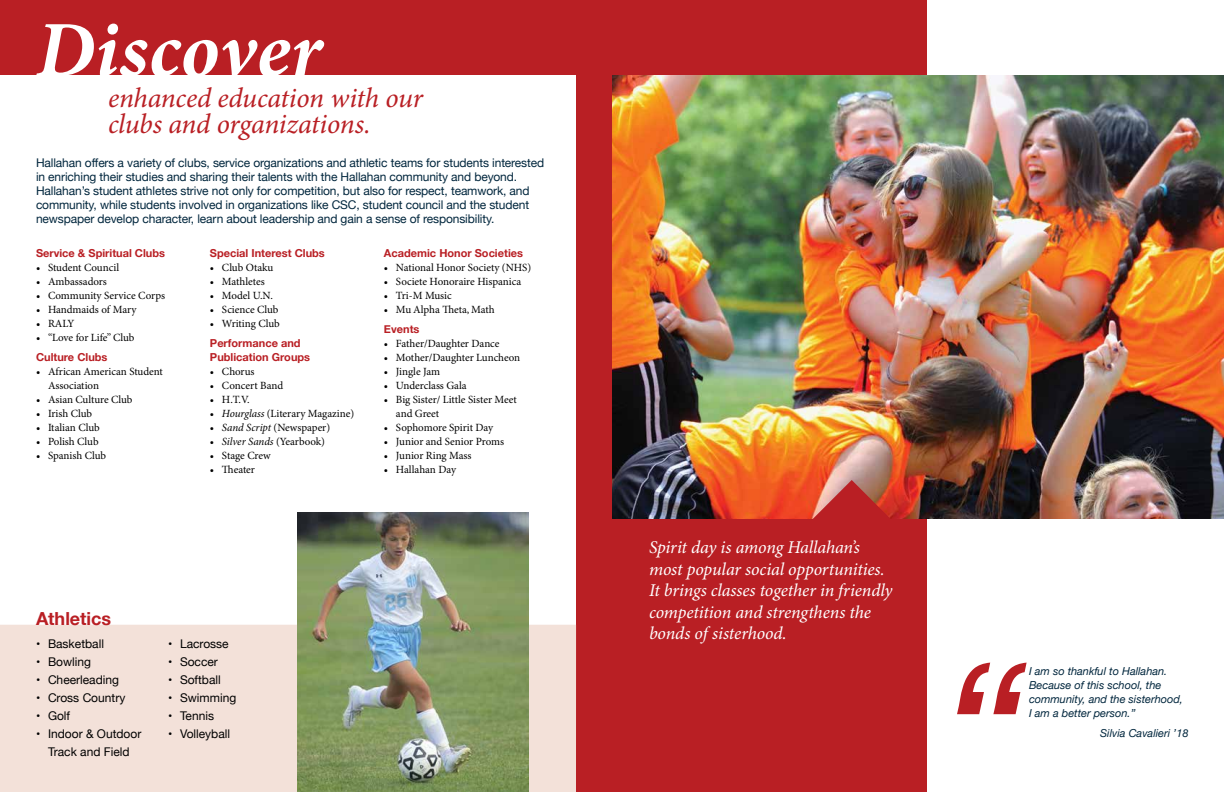
<style>
.page{position:relative;width:1224px;height:792px;background:#fff}
.page>*{position:absolute;margin:0;border:0;box-sizing:border-box;transform-origin:0 0}
.t1{font:italic 700 80px "Minion Pro";letter-spacing:.005em;color:#fff}
.t2{font:italic 28px/26px "Minion Pro";letter-spacing:-.01em;color:#b91f24}
.t3{font:italic 18px/21.6px "Minion Pro";letter-spacing:-.01em;color:#fff}
.t4{font:700 18px "Helvetica Neue";color:#b91f24}
.t5{font:12px/14px "Helvetica Neue";letter-spacing:-.01em;color:#00263d}
.t6{font:12px/18px "Helvetica Neue";color:#000;text-align:center}
.t7{font:11px/14px "Minion Pro";letter-spacing:-.005em;color:#000}
.t8{font:700 11px/14px "Helvetica Neue";color:#b91f24}
.t9{font:italic 11px/14px "Helvetica Neue";color:#00263d}
.s1{font-style:italic}
</style>
<div class="page">
<div style="left:0;top:0;width:927px;height:792px;background:#b91f24"></div>
<div style="left:0;top:75px;width:576px;height:717px;background:#fff"></div>
<img style="left:612px;top:75px;width:612px;height:444px">
<svg style="left:797px;top:480px;width:112px;height:39px"></svg>
<div style="left:0;top:625px;width:576px;height:167px;background:#f3e1d9"></div>
<img style="left:297px;top:512px;width:232px;height:280px">
<svg style="left:957px;top:663px;width:70px;height:51px"></svg>
<h1 class="t1" style="left:36px;top:3px;width:287px">Discover</h1>
<h2 class="t2" style="left:108px;top:87px;width:317px">enhanced education with our clubs and organizations.</h2>
<p class="t5" style="left:36px;top:157px;width:510px">Hallahan offers a variety of clubs, service organizations and athletic teams for students interested in enriching their studies and sharing their talents with the Hallahan community and beyond.<br>Hallahan’s student athletes strive not only for competition, but also for respect, teamwork, and community, while students involved in organizations like CSC, student council and the student newspaper develop character, learn about leadership and gain a sense of responsibility.</p>
<p class="t8" style="left:36px;top:246px;width:131px">Service &amp; Spiritual Clubs</p>
<p class="t7" style="left:36px;top:261px;width:85px">• Student Council</p>
<p class="t7" style="left:36px;top:275px;width:72px">• Ambassadors</p>
<p class="t7" style="left:36px;top:289px;width:131px">• Community Service Corps</p>
<p class="t7" style="left:36px;top:303px;width:102px">• Handmaids of Mary</p>
<p class="t7" style="left:36px;top:317px;width:40px">• RALY</p>
<p class="t7" style="left:36px;top:331px;width:100px">• “Love for Life” Club</p>
<p class="t8" style="left:36px;top:350px;width:73px">Culture Clubs</p>
<p class="t7" style="left:48px;top:365px;width:116px;text-indent:-12px">• African American Student<br>Association</p>
<p class="t7" style="left:36px;top:393px;width:98px">• Asian Culture Club</p>
<p class="t7" style="left:36px;top:407px;width:58px">• Irish Club</p>
<p class="t7" style="left:36px;top:421px;width:65px">• Italian Club</p>
<p class="t7" style="left:36px;top:435px;width:64px">• Polish Club</p>
<p class="t7" style="left:36px;top:449px;width:72px">• Spanish Club</p>
<p class="t8" style="left:210px;top:246px;width:116px">Special Interest Clubs</p>
<p class="t7" style="left:210px;top:261px;width:65px">• Club Otaku</p>
<p class="t7" style="left:210px;top:275px;width:56px">• Mathletes</p>
<p class="t7" style="left:210px;top:289px;width:65px">• Model U.N.</p>
<p class="t7" style="left:210px;top:303px;width:70px">• Science Club</p>
<p class="t7" style="left:210px;top:317px;width:71px">• Writing Club</p>
<p class="t8" style="left:210px;top:336px;width:102px">Performance and<br>Publication Groups</p>
<p class="t7" style="left:210px;top:365px;width:46px">• Chorus</p>
<p class="t7" style="left:210px;top:379px;width:75px">• Concert Band</p>
<p class="t7" style="left:210px;top:393px;width:41px">• H.T.V.</p>
<p class="t7" style="left:210px;top:407px;width:146px">• <span class="s1">Hourglass</span> (Literary Magazine)</p>
<p class="t7" style="left:210px;top:421px;width:122px">• <span class="s1">Sand Script</span> (Newspaper)</p>
<p class="t7" style="left:210px;top:435px;width:117px">• <span class="s1">Silver Sands</span> (Yearbook)</p>
<p class="t7" style="left:210px;top:449px;width:62px">• Stage Crew</p>
<p class="t7" style="left:210px;top:463px;width:47px">• Theater</p>
<p class="t8" style="left:384px;top:246px;width:141px">Academic Honor Societies</p>
<p class="t7" style="left:384px;top:261px;width:149px">• National Honor Society (NHS)</p>
<p class="t7" style="left:384px;top:275px;width:139px">• Societe Honoraire Hispanica</p>
<p class="t7" style="left:384px;top:289px;width:69px">• Tri-M Music</p>
<p class="t7" style="left:384px;top:303px;width:112px">• Mu Alpha Theta, Math</p>
<p class="t8" style="left:384px;top:322px;width:37px">Events</p>
<p class="t7" style="left:384px;top:337px;width:117px">• Father/Daughter Dance</p>
<p class="t7" style="left:384px;top:351px;width:138px">• Mother/Daughter Luncheon</p>
<p class="t7" style="left:384px;top:365px;width:58px">• Jingle Jam</p>
<p class="t7" style="left:384px;top:379px;width:84px">• Underclass Gala</p>
<p class="t7" style="left:396px;top:393px;width:122px;text-indent:-12px">• Big Sister/ Little Sister Meet and Greet</p>
<p class="t7" style="left:384px;top:421px;width:111px">• Sophomore Spirit Day</p>
<p class="t7" style="left:384px;top:435px;width:122px">• Junior and Senior Proms</p>
<p class="t7" style="left:384px;top:449px;width:89px">• Junior Ring Mass</p>
<p class="t7" style="left:384px;top:463px;width:74px">• Hallahan Day</p>
<h3 class="t4" style="left:36px;top:604px;width:77px">Athletics</h3>
<p class="t6" style="left:36px;top:636px;width:70px">• Basketball</p>
<p class="t6" style="left:36px;top:654px;width:57px">• Bowling</p>
<p class="t6" style="left:36px;top:672px;width:85px">• Cheerleading</p>
<p class="t6" style="left:36px;top:690px;width:91px">• Cross Country</p>
<p class="t6" style="left:36px;top:708px;width:36px">• Golf</p>
<p class="t6" style="left:36px;top:726px;width:107px">• Indoor &amp; Outdoor<br>Track and Field</p>
<p class="t6" style="left:168px;top:636px;width:62px">• Lacrosse</p>
<p class="t6" style="left:168px;top:654px;width:51px">• Soccer</p>
<p class="t6" style="left:168px;top:672px;width:54px">• Softball</p>
<p class="t6" style="left:168px;top:690px;width:70px">• Swimming</p>
<p class="t6" style="left:168px;top:708px;width:48px">• Tennis</p>
<p class="t6" style="left:168px;top:726px;width:64px">• Volleyball</p>
<h3 class="t3" style="left:649px;top:537px;width:245px">Spirit day is among Hallahan’s most popular social opportunities.<br>It brings classes together in friendly competition and strengthens the bonds of sisterhood.</h3>
<p class="t9" style="left:1029px;top:665px;width:156px">I am so thankful to Hallahan.<br>Because of this school, the community, and the sisterhood,<br>I am a better person.”</p>
<p class="t9" style="left:1100px;top:727px;width:90px">Silvia Cavalieri ’18</p>
</div>
